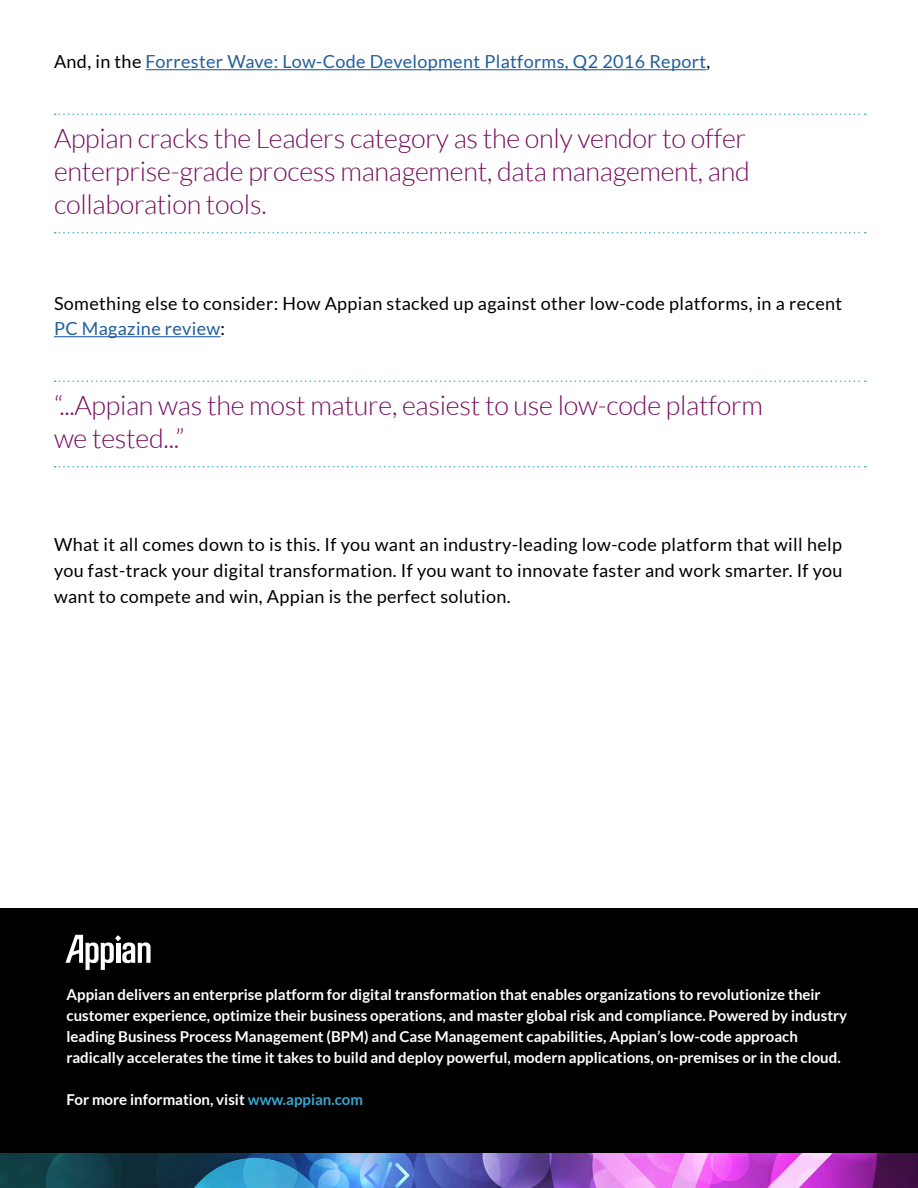
<style>
.page{position:relative;width:918px;height:1188px;background:#fff}
.page>*{position:absolute;margin:0;border:0;box-sizing:border-box;transform-origin:0 0}
.t1{font:300 27px/33px "Lato";letter-spacing:-.01em;color:#770b60}
.t2{font:18px/25.5px "Lato";letter-spacing:.02em;color:#000}
.t3{font:18px "Lato";letter-spacing:.02em;color:#215e9e}
.t4{font:700 15px/21px "Lato";color:#fff}
.s1{color:#000}
.s2{color:#215e9e}
.s3{color:#38a7d1}
</style>
<div class="page">
<hr style="left:146px;top:69px;width:560px;height:1px;background:#215e9e">
<hr style="left:54px;top:336px;width:167px;height:1px;background:#215e9e">
<svg style="left:55px;top:113px;width:811px;height:2px"></svg>
<svg style="left:55px;top:232px;width:811px;height:1px"></svg>
<svg style="left:55px;top:380px;width:811px;height:2px"></svg>
<svg style="left:55px;top:466px;width:811px;height:1px"></svg>
<img style="left:0;top:1152px;width:918px;height:36px">
<div style="left:0;top:908px;width:918px;height:244px;background:#000"></div>
<svg style="left:65px;top:935px;width:86px;height:35px"></svg>
<p class="t3" style="left:54px;top:52px;width:658px"><span class="s1">And, in the</span> Forrester Wave: Low-Code Development Platforms, Q2 2016 Report<span class="s1">,</span></p>
<h1 class="t1" style="left:54px;top:122px;width:697px">Appian cracks the Leaders category as the only vendor to offer enterprise-grade process management, data management, and collaboration tools.</h1>
<p class="t2" style="left:54px;top:291px;width:790px">Something else to consider: How Appian stacked up against other low-code platforms, in a recent<br><span class="s2">PC Magazine review</span>:</p>
<h1 class="t1" style="left:54px;top:389px;width:711px">“...Appian was the most mature, easiest to use low-code platform we tested...”</h1>
<p class="t2" style="left:54px;top:532px;width:790px;text-align:justify">What it all comes down to is this. If you want an industry-leading low-code platform that will help you fast-track your digital transformation. If you want to innovate faster and work smarter. If you want to compete and win, Appian is the perfect solution.</p>
<p class="t4" style="left:67px;top:984px;width:782px">Appian delivers an enterprise platform for digital transformation that enables organizations to revolutionize their customer experience, optimize their business operations, and master global risk and compliance. Powered by industry leading Business Process Management (BPM) and Case Management capabilities, Appian’s low-code approach radically accelerates the time it takes to build and deploy powerful, modern applications, on-premises or in the cloud.</p>
<p class="t4" style="left:67px;top:1089px;width:298px">For more information, visit <span class="s3">www.appian.com</span></p>
</div>
